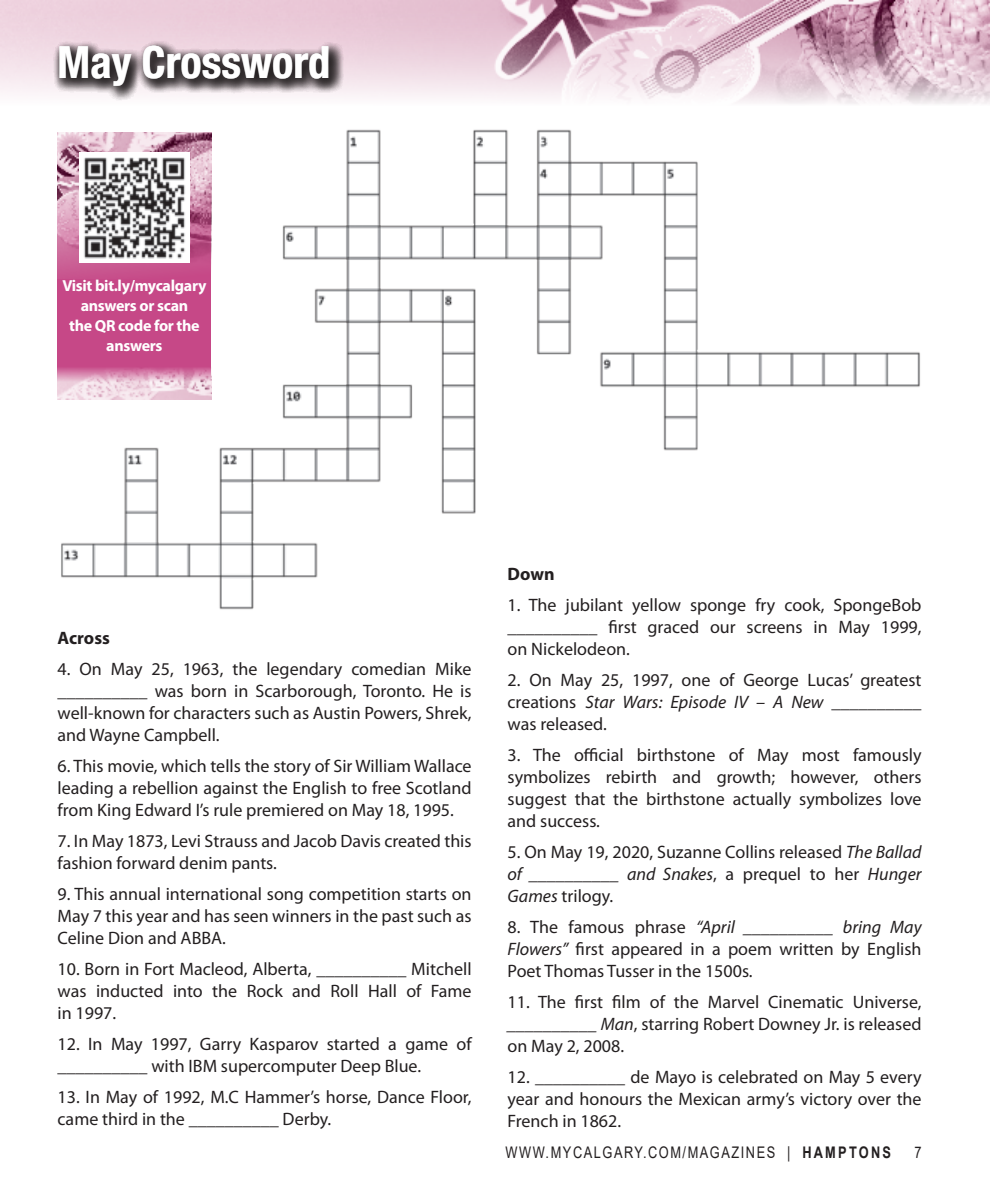
<style>
.page{position:relative;width:990px;height:1188px;background:#fff}
.page>*{position:absolute;margin:0;border:0;box-sizing:border-box;transform-origin:0 0}
.In_Around_title{font:700 condensed 44.2px "Helvetica Neue LT Std";color:#fff}
.Body_text{font:18px/22px "Myriad Pro";color:#231f20;text-align:justify}
.Body_text-2{font:700 18px "Myriad Pro";color:#231f20}
.Body_text-3{font:700 16px/20px "Myriad Pro";letter-spacing:-.02em;color:#fff;text-align:center}
.t1{font:16px "Arial";letter-spacing:.12em;color:#231f20;scale:.8 1}
.s1{font-style:italic}
.s2{font-weight:700}
</style>
<div class="page">
<img style="left:58px;top:129px;width:862px;height:481px">
<div style="left:58px;top:140px;width:153px;height:258px;background:#c64887"></div>
<img style="left:58px;top:133px;width:153px;height:145px">
<img style="left:79px;top:152px;width:110px;height:110px">
<img style="left:58px;top:368px;width:153px;height:32px">
<img style="left:0;top:0;width:990px;height:104px">
<div style="left:53px;top:39px;width:291px;height:62px;background:#231f20;opacity:.75"></div>
<p class="In_Around_title" style="left:58px;top:36px;width:274px">May Crossword</p>
<p class="Body_text-3" style="left:62px;top:275px;width:146px">Visit bit.ly/mycalgary answers or scan<br>the QR code for the answers</p>
<p class="Body_text-2" style="left:58px;top:626px;width:54px">Across</p>
<p class="Body_text" style="left:58px;top:658px;width:416px">4. On May 25, 1963, the legendary comedian Mike __________ was born in Scarborough, Toronto. He is well-known for characters such as Austin Powers, Shrek, and Wayne Campbell.</p>
<p class="Body_text" style="left:58px;top:755px;width:416px">6. This movie, which tells the story of Sir William Wallace leading a rebellion against the English to free Scotland from King Edward I’s rule premiered on May 18, 1995.</p>
<p class="Body_text" style="left:58px;top:830px;width:416px">7. In May 1873, Levi Strauss and Jacob Davis created this fashion forward denim pants.</p>
<p class="Body_text" style="left:58px;top:883px;width:416px">9. This annual international song competition starts on May 7 this year and has seen winners in the past such as Celine Dion and ABBA.</p>
<p class="Body_text" style="left:58px;top:958px;width:416px">10. Born in Fort Macleod, Alberta, __________ Mitchell was inducted into the Rock and Roll Hall of Fame in 1997.</p>
<p class="Body_text" style="left:58px;top:1033px;width:416px">12. In May 1997, Garry Kasparov started a game of __________ with IBM supercomputer Deep Blue.</p>
<p class="Body_text" style="left:58px;top:1086px;width:415px">13. In May of 1992, M.C Hammer’s horse, Dance Floor, came third in the __________ Derby.</p>
<p class="Body_text-2" style="left:508px;top:562px;width:48px">Down</p>
<p class="Body_text" style="left:508px;top:594px;width:415px">1. The jubilant yellow sponge fry cook, SpongeBob __________ first graced our screens in May 1999, on Nickelodeon.</p>
<p class="Body_text" style="left:508px;top:669px;width:416px">2. On May 25, 1997, one of George Lucas’ greatest creations <span class="s1">Star Wars: Episode IV – A New</span> __________ was released.</p>
<p class="Body_text" style="left:508px;top:744px;width:416px">3. The official birthstone of May most famously symbolizes rebirth and growth; however, others suggest that the birthstone actually symbolizes love and success.</p>
<p class="Body_text" style="left:508px;top:841px;width:416px">5. On May 19, 2020, Suzanne Collins released <span class="s1">The Ballad of __________ and Snakes</span>, a prequel to her <span class="s1">Hunger Games</span> trilogy.</p>
<p class="Body_text" style="left:508px;top:916px;width:416px">8. The famous phrase <span class="s1">“April __________ bring May Flowers”</span> first appeared in a poem written by English Poet Thomas Tusser in the 1500s.</p>
<p class="Body_text" style="left:508px;top:991px;width:415px">11. The first film of the Marvel Cinematic Universe, <span class="s1">__________ Man</span>, starring Robert Downey Jr. is released on May 2, 2008.</p>
<p class="Body_text" style="left:508px;top:1066px;width:416px">12. __________ de Mayo is celebrated on May 5 every year and honours the Mexican army’s victory over the French in 1862.</p>
<p class="t1" style="left:505px;top:1141px;width:483px">WWW.MYCALGARY.COM/MAGAZINES | <span class="s2">HAMPTONS</span></p>
<p class="t1" style="left:914px;top:1141px;width:10px">7</p>
</div>
